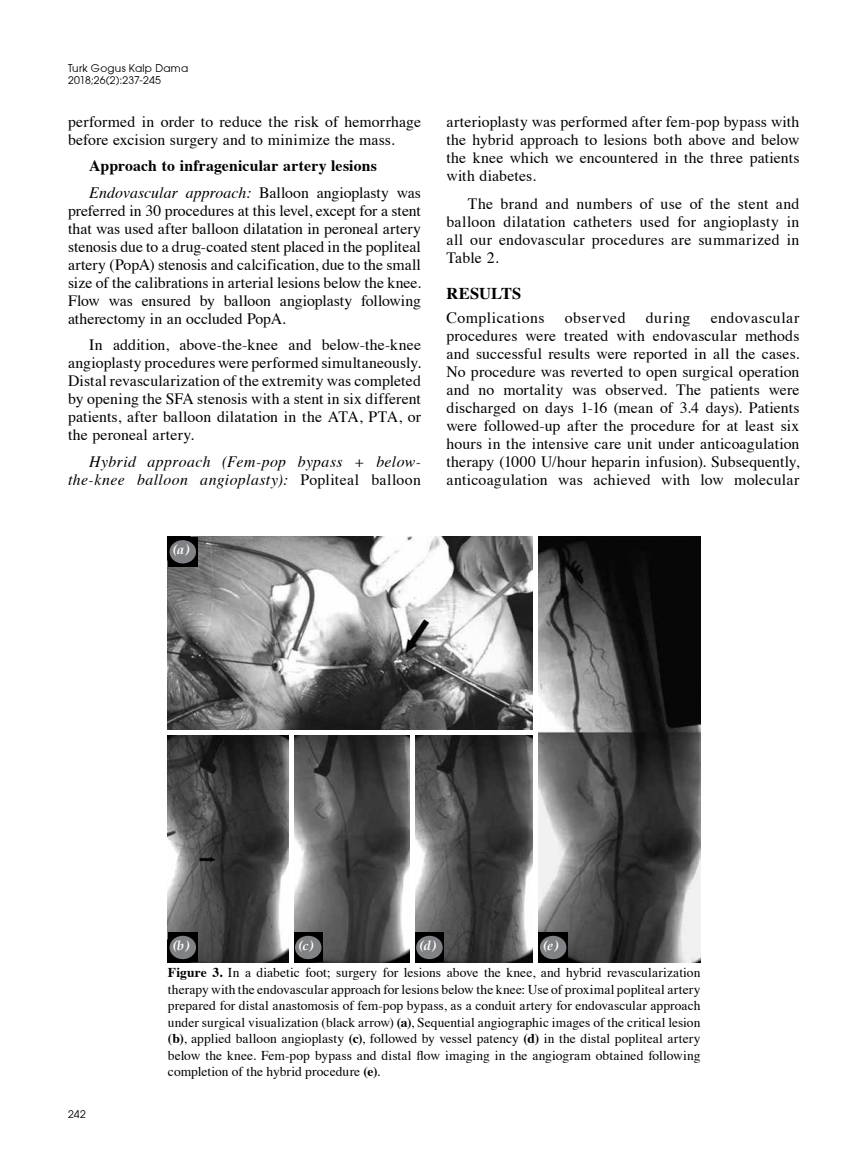
<style>
.page{position:relative;width:859px;height:1170px;background:#fff}
.page>*{position:absolute;margin:0;border:0;box-sizing:border-box;transform-origin:0 0}
.t1{font:700 16.5px "Times";letter-spacing:.005em;color:#000}
.t2{font:15.75px/18px "Times";letter-spacing:.01em;color:#000;text-align:justify}
.t3{font:700 15.75px/26.5px "Times";letter-spacing:.01em;color:#000}
.t4{font:italic 15.75px/18px "Times";letter-spacing:.025em;color:#000;text-align:right}
.t5{font:15.75px "Times";letter-spacing:.03em;color:#000}
.t6{font:15.75px "Times";letter-spacing:.035em;color:#000}
.t7{font:13.5px/16.5px "Times";color:#000;text-align:justify}
.t8{font:italic 700 13.5px "Palatino";color:#fff}
.t9{font:10.5px/12.6px "Avant Garde";letter-spacing:.025em;color:#000}
.s1{font-weight:400;font-style:italic}
.s2{font-weight:400}
.s3{font-style:normal}
.s4{font-weight:700}
</style>
<div class="page">
<img style="left:168px;top:537px;width:532px;height:425px">
<div style="left:167px;top:730px;width:369px;height:5px;background:#fff"></div>
<svg style="left:168px;top:537px;width:30px;height:29px"></svg>
<div style="left:170px;top:540px;width:26px;height:23px;background:#808285;border-radius:50%"></div>
<div style="left:168px;top:932px;width:30px;height:30px;background:#000"></div>
<div style="left:170px;top:935px;width:26px;height:24px;background:#808285;border-radius:50%"></div>
<div style="left:293px;top:932px;width:30px;height:30px;background:#000"></div>
<div style="left:295px;top:935px;width:26px;height:24px;background:#808285;border-radius:50%"></div>
<div style="left:415px;top:932px;width:29px;height:30px;background:#000"></div>
<div style="left:416px;top:935px;width:27px;height:24px;background:#808285;border-radius:50%"></div>
<div style="left:538px;top:932px;width:30px;height:30px;background:#000"></div>
<div style="left:540px;top:935px;width:26px;height:24px;background:#808285;border-radius:50%"></div>
<hr style="left:534px;top:536px;width:4px;height:427px;background:#fff">
<div style="left:410px;top:733px;width:5px;height:229px;background:#fff"></div>
<hr style="left:289px;top:733px;width:4px;height:229px;background:#fff">
<p class="t9" style="left:68px;top:61px;width:122px">Turk Gogus Kalp Dama<br>2018;26(2):237-245</p>
<p class="t2" style="left:68px;top:111px;width:354px">performed in order to reduce the risk of hemorrhage before excision surgery and to minimize the mass.</p>
<p class="t3" style="left:89px;top:151px;width:333px">Approach to infragenicular artery lesions<br><span class="s1">Endovascular approach:</span> <span class="s2">Balloon angioplasty was</span></p>
<p class="t2" style="left:68px;top:200px;width:354px">preferred in 30 procedures at this level, except for a stent that was used after balloon dilatation in peroneal artery stenosis due to a drug-coated stent placed in the popliteal artery (PopA) stenosis and calcification, due to the small size of the calibrations in arterial lesions below the knee.<br>Flow was ensured by balloon angioplasty following atherectomy in an occluded PopA.</p>
<p class="t2" style="left:68px;top:335px;width:354px;text-indent:21px">In addition, above-the-knee and below-the-knee angioplasty procedures were performed simultaneously.<br>Distal revascularization of the extremity was completed by opening the SFA stenosis with a stent in six different patients, after balloon dilatation in the ATA, PTA, or the peroneal artery.</p>
<p class="t4" style="left:68px;top:451px;width:354px">Hybrid approach (Fem-pop bypass + below&shy;the-knee balloon angioplasty): <span class="s3">Popliteal balloon</span></p>
<p class="t8" style="left:173px;top:538px;width:18px">(a)</p>
<p class="t2" style="left:446px;top:111px;width:354px">arterioplasty was performed after fem-pop bypass with the hybrid approach to lesions both above and below the knee which we encountered in the three patients with diabetes.</p>
<p class="t2" style="left:446px;top:193px;width:354px;text-indent:21px">The brand and numbers of use of the stent and balloon dilatation catheters used for angioplasty in all our endovascular procedures are summarized in Table 2.</p>
<p class="t1" style="left:446px;top:277px;width:76px">RESULTS</p>
<p class="t5" style="left:446px;top:303px;width:100px">Complications</p>
<p class="t6" style="left:565px;top:303px;width:62px">observed</p>
<p class="t2" style="left:646px;top:307px;width:46px">during</p>
<p class="t2" style="left:446px;top:307px;width:354px;text-indent:264px">endovascular procedures were treated with endovascular methods and successful results were reported in all the cases.<br>No procedure was reverted to open surgical operation and no mortality was observed. The patients were discharged on days 1-16 (mean of 3.4 days). Patients were followed-up after the procedure for at least six hours in the intensive care unit under anticoagulation therapy (1000 U/hour heparin infusion). Subsequently, anticoagulation was achieved with low molecular</p>
<p class="t8" style="left:173px;top:934px;width:17px">(b)</p>
<p class="t8" style="left:298px;top:934px;width:16px">(c)</p>
<p class="t8" style="left:419px;top:934px;width:18px">(d)</p>
<p class="t8" style="left:543px;top:934px;width:16px">(e)</p>
<p class="t9" style="left:68px;top:1107px;width:19px">242</p>
<p class="t7" style="left:168px;top:963px;width:534px"><span class="s4">Figure 3.</span> In a diabetic foot; surgery for lesions above the knee, and hybrid revascularization therapy with the endovascular approach for lesions below the knee: Use of proximal popliteal artery prepared for distal anastomosis of fem-pop bypass, as a conduit artery for endovascular approach under surgical visualization (black arrow) <span class="s4">(a)</span>, Sequential angiographic images of the critical lesion <span class="s4">(b)</span>, applied balloon angioplasty <span class="s4">(c)</span>, followed by vessel patency <span class="s4">(d)</span> in the distal popliteal artery below the knee. Fem-pop bypass and distal flow imaging in the angiogram obtained following completion of the hybrid procedure <span class="s4">(e)</span>.</p>
</div>
